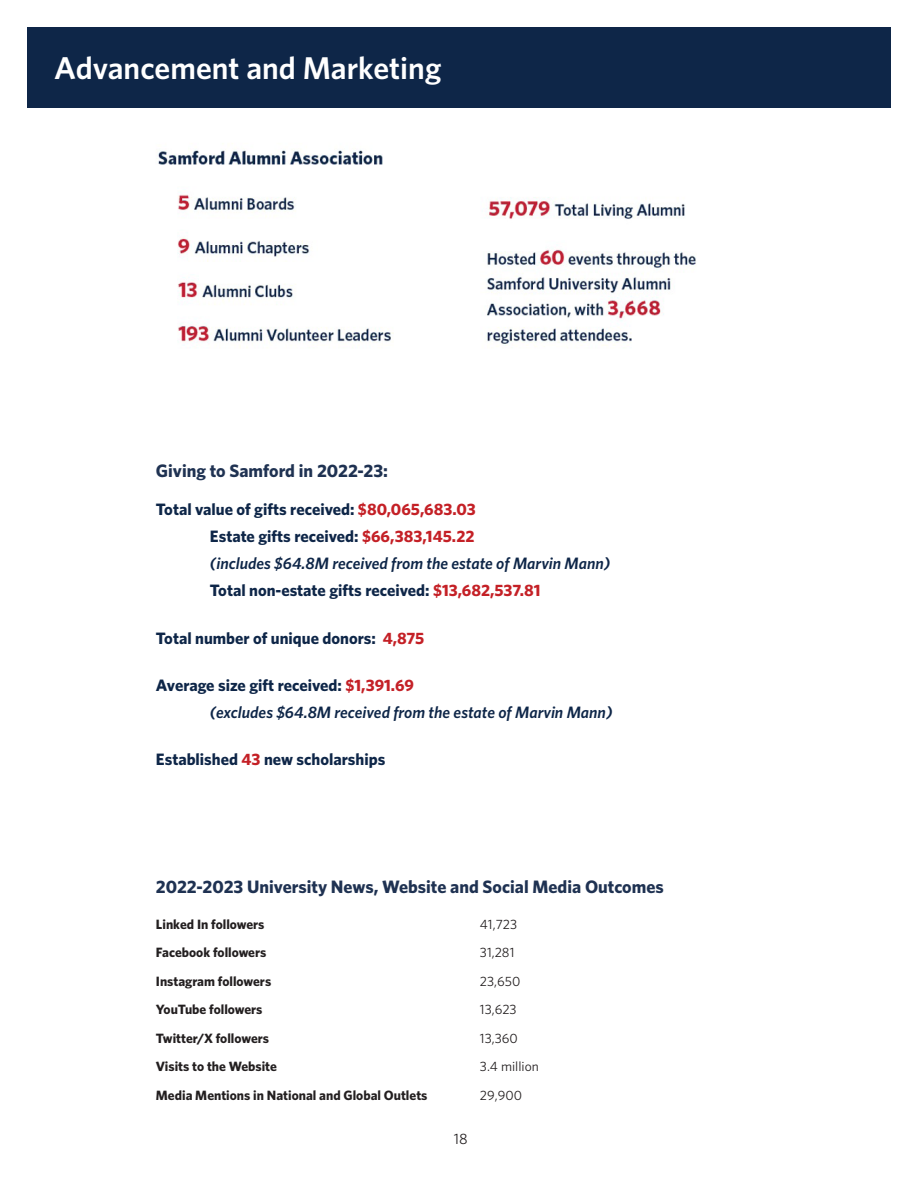
<style>
.page{position:relative;width:918px;height:1188px;background:#fff}
.page>*{position:absolute;margin:0;border:0;box-sizing:border-box;transform-origin:0 0}
.t1{font:600 31.5px "Whitney";color:#fff}
.t2{font:700 18px "Whitney";color:#1f3252}
.t3{font:700 16.5px "Whitney";color:#0e2648}
.t4{font:italic 600 16.5px/27px "Whitney";color:#0e2648}
.t5{font:15px "Whitney";color:#231f20}
.t6{font:700 13.5px "Whitney";color:#231f20}
.t7{font:13.5px "Whitney";color:#231f20}
.s1{color:#c42026}
.s2{font-weight:700;font-style:normal}
.s3{font-weight:700;font-style:normal;color:#c42026}
</style>
<div class="page">
<div style="left:27px;top:27px;width:864px;height:81px;background:#0e2648"></div>
<img style="left:157px;top:150px;width:539px;height:197px">
<p class="t1" style="left:54px;top:47px;width:389px">Advancement and Marketing</p>
<p class="t2" style="left:156px;top:459px;width:234px">Giving to Samford in 2022-23:</p>
<p class="t3" style="left:156px;top:498px;width:321px">Total value of gifts received: <span class="s1">$80,065,683.03</span></p>
<p class="t3" style="left:210px;top:525px;width:266px">Estate gifts received: <span class="s1">$66,383,145.22</span></p>
<p class="t4" style="left:210px;top:550px;width:402px">(includes $64.8M received from the estate of Marvin Mann)</p>
<p class="t3" style="left:210px;top:579px;width:332px">Total non-estate gifts received: <span class="s1">$13,682,537.81</span></p>
<p class="t3" style="left:156px;top:627px;width:270px">Total number of unique donors: <span class="s1">4,875</span></p>
<p class="t4" style="left:210px;top:671px;width:404px;text-indent:-54px"><span class="s2">Average size gift received:</span> <span class="s3">$1,391.69<br></span>(excludes $64.8M received from the estate of Marvin Mann)</p>
<p class="t3" style="left:156px;top:748px;width:231px">Established <span class="s1">43</span> new scholarships</p>
<p class="t2" style="left:156px;top:875px;width:509px">2022-2023 University News, Website and Social Media Outcomes</p>
<p class="t6" style="left:156px;top:915px;width:110px">Linked In followers</p>
<p class="t7" style="left:480px;top:915px;width:39px">41,723</p>
<p class="t6" style="left:156px;top:944px;width:112px">Facebook followers</p>
<p class="t7" style="left:480px;top:944px;width:36px">31,281</p>
<p class="t6" style="left:156px;top:972px;width:117px">Instagram followers</p>
<p class="t7" style="left:480px;top:972px;width:42px">23,650</p>
<p class="t6" style="left:156px;top:1001px;width:108px">YouTube followers</p>
<p class="t7" style="left:480px;top:1001px;width:38px">13,623</p>
<p class="t6" style="left:156px;top:1029px;width:115px">Twitter/X followers</p>
<p class="t7" style="left:480px;top:1029px;width:39px">13,360</p>
<p class="t6" style="left:156px;top:1058px;width:123px">Visits to the Website</p>
<p class="t7" style="left:480px;top:1058px;width:60px">3.4 million</p>
<p class="t6" style="left:156px;top:1086px;width:273px">Media Mentions in National and Global Outlets</p>
<p class="t7" style="left:480px;top:1086px;width:44px">29,900</p>
<p class="t5" style="left:454px;top:1129px;width:15px">18</p>
</div>
